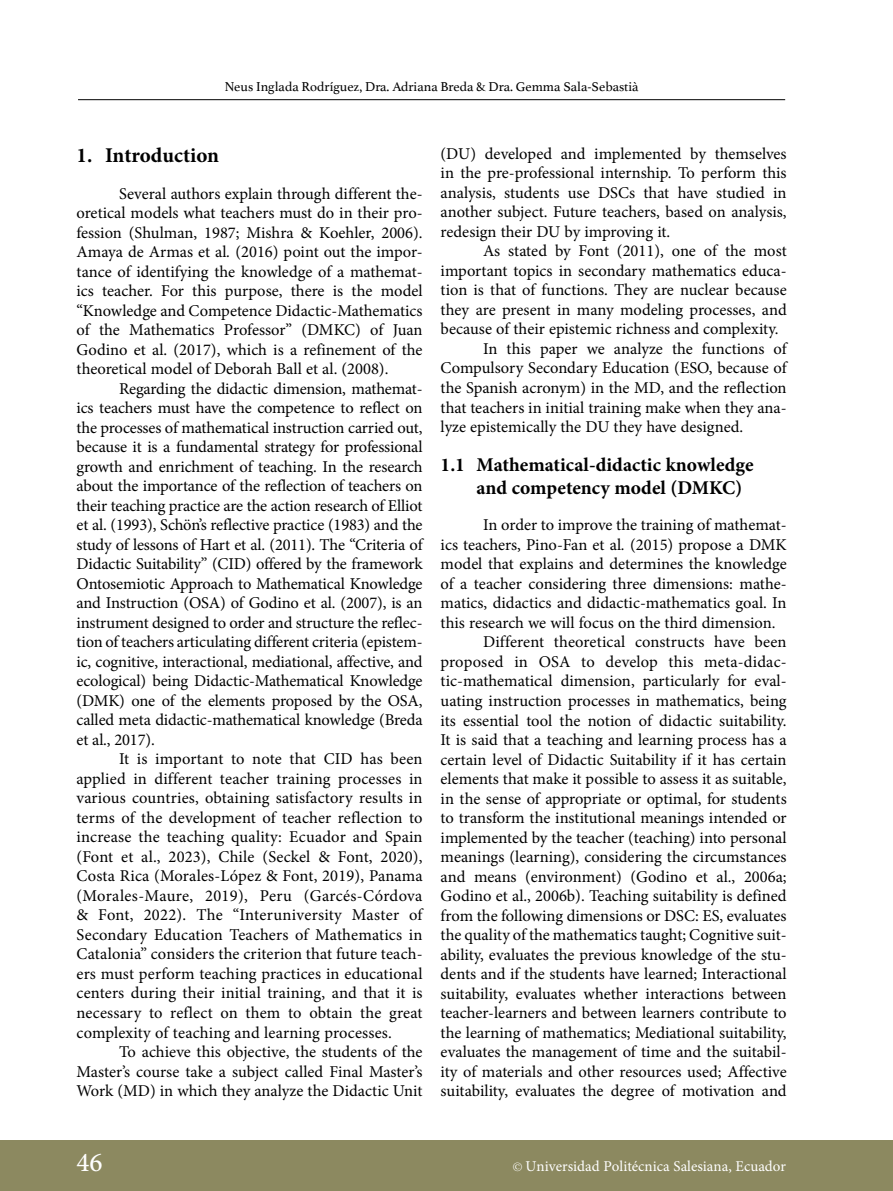
<style>
.page{position:relative;width:893px;height:1191px;background:#fff}
.page>*{position:absolute;margin:0;border:0;box-sizing:border-box;transform-origin:0 0}
.t1{font:500 27px "Minion Pro";color:#fff}
.t2{font:700 21px "Minion Pro";color:#000}
.t3{font:700 19.5px/22.5px "Minion Pro";color:#000}
.t4{font:16.5px/19.5px "Minion Pro";color:#000;text-align:justify}
.t5{font:15px "Minion Pro";color:#fff}
.t6{font:13.5px "Athelas";color:#000}
.s1{font-style:italic}
.s2{font-family:"Palatino";font-size:12px}
</style>
<div class="page">
<hr style="left:78px;top:99px;width:707px;height:1px;background:#000">
<div style="left:0;top:1140px;width:892px;height:51px;background:#8c8960"></div>
<p class="t6" style="left:225px;top:76px;width:415px">Neus Inglada Rodríguez, Dra. Adriana Breda &amp; Dra. Gemma Sala-Sebastià</p>
<p class="t2" style="left:77px;top:140px;width:144px">1. Introduction</p>
<p class="t4" style="left:77px;top:184px;width:348px;text-indent:43px">Several authors explain through different the&shy;oretical models what teachers must do in their pro&shy;fession (Shulman, 1987; Mishra &amp; Koehler, 2006).<br>Amaya de Armas et al<span class="s1">.</span> (2016) point out the impor&shy;tance of identifying the knowledge of a mathemat&shy;ics teacher. For this purpose, there is the model “Knowledge and Competence Didactic-Mathematics of the Mathematics Professor” (DMKC) of Juan Godino et al. (2017), which is a refinement of the theoretical model of Deborah Ball et al. (2008).</p>
<p class="t4" style="left:77px;top:379px;width:348px;text-indent:43px">Regarding the didactic dimension, mathemat&shy;ics teachers must have the competence to reflect on the processes of mathematical instruction carried out, because it is a fundamental strategy for professional growth and enrichment of teaching. In the research about the importance of the reflection of teachers on their teaching practice are the action research of Elliot et al. (1993), Schön’s reflective practice (1983) and the study of lessons of Hart et al. (2011). The “Criteria of Didactic Suitability” (CID) offered by the framework Ontosemiotic Approach to Mathematical Knowledge and Instruction (OSA) of Godino et al. (2007), is an instrument designed to order and structure the reflec&shy;tion of teachers articulating different criteria (epistem&shy;ic, cognitive, interactional, mediational, affective, and ecological) being Didactic-Mathematical Knowledge (DMK) one of the elements proposed by the OSA, called meta didactic-mathematical knowledge (Breda et al., 2017).</p>
<p class="t4" style="left:77px;top:749px;width:348px;text-indent:43px">It is important to note that CID has been applied in different teacher training processes in various countries, obtaining satisfactory results in terms of the development of teacher reflection to increase the teaching quality: Ecuador and Spain (Font et al., 2023), Chile (Seckel &amp; Font, 2020), Costa Rica (Morales-López &amp; Font, 2019), Panama (Morales-Maure, 2019), Peru (Garcés-Córdova &amp; Font, 2022). The “Interuniversity Master of Secondary Education Teachers of Mathematics in Catalonia” considers the criterion that future teach&shy;ers must perform teaching practices in educational centers during their initial training, and that it is necessary to reflect on them to obtain the great complexity of teaching and learning processes.</p>
<p class="t4" style="left:77px;top:1042px;width:348px;text-indent:43px">To achieve this objective, the students of the Master’s course take a subject called Final Master’s Work (MD) in which they analyze the Didactic Unit</p>
<p class="t4" style="left:441px;top:144px;width:348px">(DU) developed and implemented by themselves in the pre-professional internship. To perform this analysis, students use DSCs that have studied in another subject. Future teachers, based on analysis, redesign their DU by improving it.</p>
<p class="t4" style="left:483px;top:241px;width:305px">As stated by Font (2011), one of the most</p>
<p class="t4" style="left:441px;top:261px;width:348px">important topics in secondary mathematics educa-</p>
<p class="t4" style="left:441px;top:280px;width:348px">tion is that of functions. They are nuclear because</p>
<p class="t4" style="left:441px;top:300px;width:348px">they are present in many modeling processes, and</p>
<p class="t4" style="left:441px;top:319px;width:339px">because of their epistemic richness and complexity.</p>
<p class="t4" style="left:483px;top:339px;width:305px">In this paper we analyze the functions of</p>
<p class="t4" style="left:441px;top:358px;width:348px">Compulsory Secondary Education (ESO, because of</p>
<p class="t4" style="left:441px;top:378px;width:348px">the Spanish acronym) in the MD, and the reflection</p>
<p class="t4" style="left:441px;top:397px;width:347px">that teachers in initial training make when they ana-</p>
<p class="t4" style="left:441px;top:417px;width:304px">lyze epistemically the DU they have designed.</p>
<p class="t3" style="left:477px;top:453px;width:279px;text-indent:-36px">1.1 Mathematical-didactic knowledge and competency model (DMKC)</p>
<p class="t4" style="left:483px;top:515px;width:305px">In order to improve the training of mathemat-</p>
<p class="t4" style="left:441px;top:535px;width:348px">ics teachers, Pino-Fan et al<span class="s1">.</span> (2015) propose a DMK</p>
<p class="t4" style="left:441px;top:554px;width:348px">model that explains and determines the knowledge</p>
<p class="t4" style="left:441px;top:574px;width:348px">of a teacher considering three dimensions: mathe-</p>
<p class="t4" style="left:441px;top:593px;width:348px">matics, didactics and didactic-mathematics goal. In</p>
<p class="t4" style="left:441px;top:613px;width:336px">this research we will focus on the third dimension.</p>
<p class="t4" style="left:483px;top:632px;width:305px">Different theoretical constructs have been</p>
<p class="t4" style="left:441px;top:652px;width:348px">proposed in OSA to develop this meta-didac-</p>
<p class="t4" style="left:441px;top:671px;width:348px">tic-mathematical dimension, particularly for eval-</p>
<p class="t4" style="left:441px;top:691px;width:348px">uating instruction processes in mathematics, being</p>
<p class="t4" style="left:441px;top:710px;width:348px">its essential tool the notion of didactic suitability.</p>
<p class="t4" style="left:441px;top:730px;width:348px">It is said that a teaching and learning process has a</p>
<p class="t4" style="left:441px;top:749px;width:348px">certain level of Didactic Suitability if it has certain</p>
<p class="t4" style="left:441px;top:769px;width:348px">elements that make it possible to assess it as suitable,</p>
<p class="t4" style="left:441px;top:788px;width:348px">in the sense of appropriate or optimal, for students</p>
<p class="t4" style="left:441px;top:808px;width:348px">to transform the institutional meanings intended or</p>
<p class="t4" style="left:441px;top:827px;width:348px">implemented by the teacher (teaching) into personal</p>
<p class="t4" style="left:441px;top:847px;width:348px">meanings (learning), considering the circumstances</p>
<p class="t4" style="left:441px;top:866px;width:348px">and means (environment) (Godino et al., 2006a;</p>
<p class="t4" style="left:441px;top:886px;width:348px">Godino et al., 2006b). Teaching suitability is defined</p>
<p class="t4" style="left:441px;top:905px;width:348px">from the following dimensions or DSC: ES, evaluates</p>
<p class="t4" style="left:441px;top:925px;width:348px">the quality of the mathematics taught; Cognitive suit-</p>
<p class="t4" style="left:441px;top:944px;width:348px">ability, evaluates the previous knowledge of the stu-</p>
<p class="t4" style="left:441px;top:964px;width:348px">dents and if the students have learned; Interactional</p>
<p class="t4" style="left:441px;top:983px;width:348px">suitability, evaluates whether interactions between</p>
<p class="t4" style="left:441px;top:1003px;width:348px">teacher-learners and between learners contribute to</p>
<p class="t4" style="left:441px;top:1022px;width:348px">the learning of mathematics; Mediational suitability,</p>
<p class="t4" style="left:441px;top:1042px;width:348px">evaluates the management of time and the suitabil-</p>
<p class="t4" style="left:441px;top:1061px;width:348px">ity of materials and other resources used; Affective</p>
<p class="t4" style="left:441px;top:1081px;width:348px">suitability, evaluates the degree of motivation and</p>
<h1 class="t1" style="left:77px;top:1144px;width:28px">46</h1>
<p class="t5" style="left:513px;top:1156px;width:274px"><span class="s2">©</span> Universidad Politécnica Salesiana, Ecuador</p>
</div>
